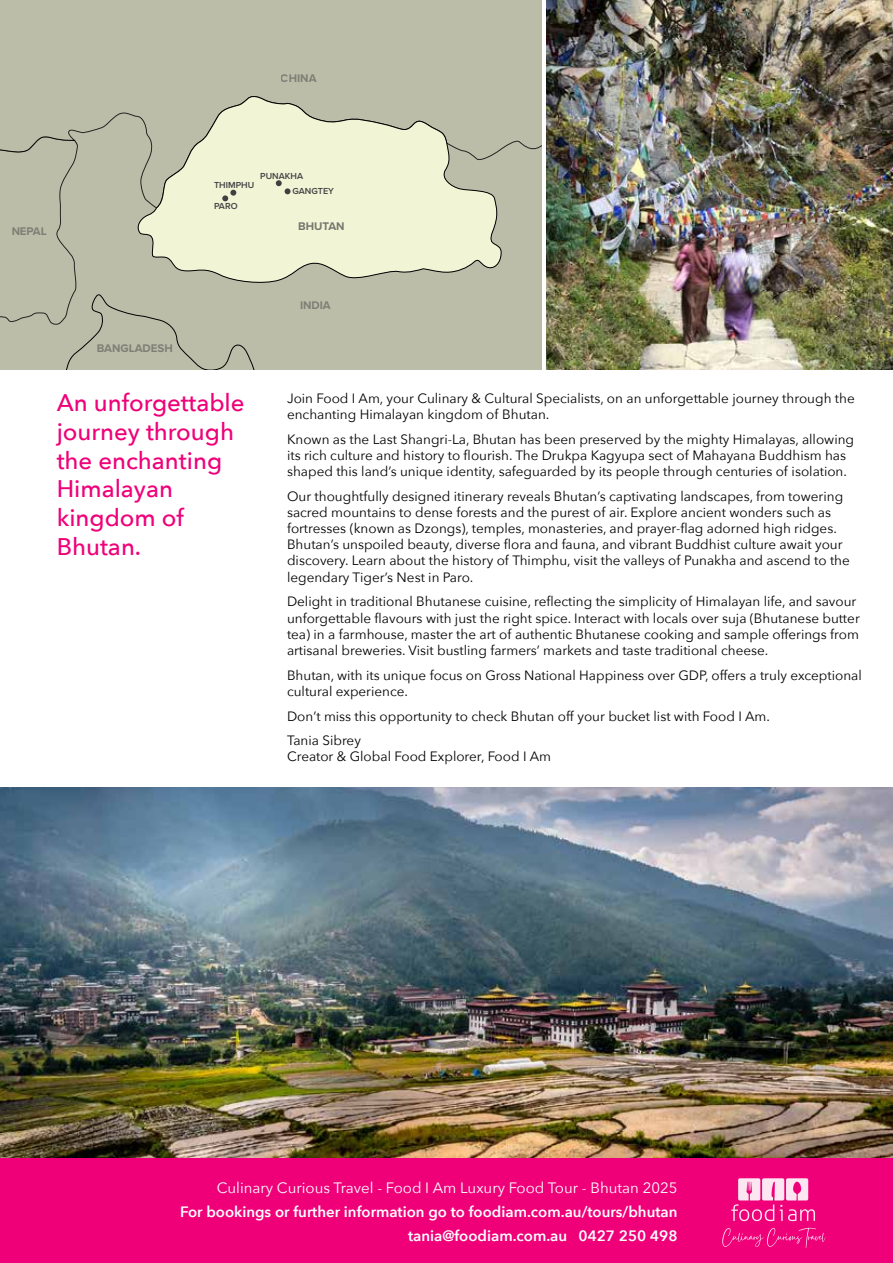
<style>
.page{position:relative;width:893px;height:1263px;background:#fff}
.page>*{position:absolute;margin:0;border:0;box-sizing:border-box;transform-origin:0 0}
.t1{font:500 24px/28.8px "Avenir Next";color:#ef0079}
.t2{font:600 15px/24px "Avenir Next";color:#fff;text-align:right}
.t3{font:15px "Avenir Next";color:#fff}
.t4{font:13.5px/16.2px "Avenir Next";color:#000}
.t5{font:700 11.55px "Proxima Nova";color:#404041}
.t6{font:600 9px "Proxima Nova";color:#404041}
</style>
<div class="page">
<div style="left:0;top:1157px;width:893px;height:106px;background:#ef0079"></div>
<svg style="left:731px;top:1178px;width:84px;height:43px"></svg>
<svg style="left:722px;top:1228px;width:103px;height:20px"></svg>
<img style="left:547px;top:0;width:346px;height:370px">
<div style="left:0;top:0;width:542px;height:21px;background:#bcbda9"></div>
<svg style="left:0;top:21px;width:542px;height:349px;background:#c7c8b2"></svg>
<img style="left:0;top:787px;width:893px;height:370px">
<p class="t5" style="left:281px;top:69px;width:37px">CHINA</p>
<p class="t5" style="left:11px;top:223px;width:37px">NEPAL</p>
<p class="t6" style="left:260px;top:169px;width:44px">PUNAKHA</p>
<p class="t6" style="left:214px;top:179px;width:42px">THIMPHU</p>
<p class="t6" style="left:214px;top:199px;width:25px">PARO</p>
<p class="t6" style="left:292px;top:185px;width:43px">GANGTEY</p>
<p class="t5" style="left:298px;top:217px;width:48px">BHUTAN</p>
<p class="t5" style="left:97px;top:340px;width:78px">BANGLADESH</p>
<h1 class="t1" style="left:57px;top:387px;width:189px">An unforgettable journey through the enchanting<br>Himalayan kingdom of<br>Bhutan.</h1>
<p class="t5" style="left:300px;top:296px;width:32px">INDIA</p>
<p class="t4" style="left:287px;top:389px;width:569px">Join Food I Am, your Culinary &amp; Cultural Specialists, on an unforgettable journey through the enchanting Himalayan kingdom of Bhutan.</p>
<p class="t4" style="left:287px;top:430px;width:569px">Known as the Last Shangri-La, Bhutan has been preserved by the mighty Himalayas, allowing its rich culture and history to flourish. The Drukpa Kagyupa sect of Mahayana Buddhism has shaped this land’s unique identity, safeguarded by its people through centuries of isolation.</p>
<p class="t4" style="left:287px;top:487px;width:564px">Our thoughtfully designed itinerary reveals Bhutan’s captivating landscapes, from towering sacred mountains to dense forests and the purest of air. Explore ancient wonders such as fortresses (known as Dzongs), temples, monasteries, and prayer-flag adorned high ridges.<br>Bhutan’s unspoiled beauty, diverse flora and fauna, and vibrant Buddhist culture await your discovery. Learn about the history of Thimphu, visit the valleys of Punakha and ascend to the legendary Tiger’s Nest in Paro.</p>
<p class="t4" style="left:287px;top:593px;width:574px">Delight in traditional Bhutanese cuisine, reflecting the simplicity of Himalayan life, and savour unforgettable flavours with just the right spice. Interact with locals over suja (Bhutanese butter tea) in a farmhouse, master the art of authentic Bhutanese cooking and sample offerings from artisanal breweries. Visit bustling farmers’ markets and taste traditional cheese.</p>
<p class="t4" style="left:287px;top:666px;width:576px">Bhutan, with its unique focus on Gross National Happiness over GDP, offers a truly exceptional cultural experience.</p>
<p class="t4" style="left:287px;top:703px;width:484px;line-height:24.8px">Don’t miss this opportunity to check Bhutan off your bucket list with Food I Am.<br>Tania Sibrey</p>
<p class="t4" style="left:287px;top:748px;width:266px">Creator &amp; Global Food Explorer, Food I Am</p>
<p class="t3" style="left:217px;top:1175px;width:462px">Culinary Curious Travel - Food I Am Luxury Food Tour - Bhutan 2025</p>
<p class="t2" style="left:180px;top:1199px;width:499px">For bookings or further information go to foodiam.com.au/tours/bhutan tania@foodiam.com.au 0427 250 498</p>
</div>
